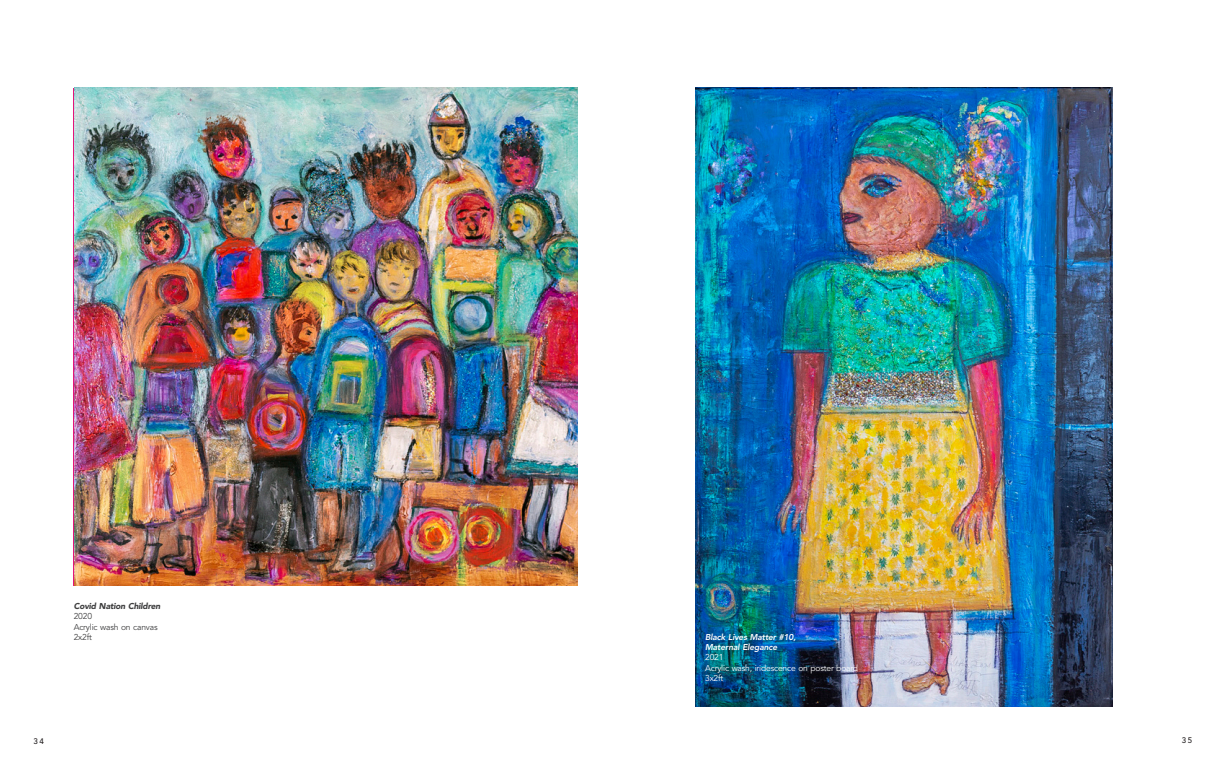
<style>
.page{position:relative;width:1224px;height:780px;background:#fff}
.page>*{position:absolute;margin:0;border:0;box-sizing:border-box;transform-origin:0 0}
.captions_-_FR{font:8.5px "Avenir LT Std";letter-spacing:-.02em;color:#fff}
.captions_-_FR-2{font:italic 800 8.5px "Avenir LT Std";letter-spacing:-.02em;color:#fff}
.captions_-_FR-3{font:8.5px/10.2px "Avenir LT Std";letter-spacing:-.02em;color:#3e3e3f}
.captions_-_FR-4{font:italic 900 8.5px "Avenir LT Std";letter-spacing:-.02em;color:#3e3e3f}
.t1{font:500 8px "Avenir LT Std";color:#231f20}
</style>
<div class="page">
<img style="left:696px;top:88px;width:417px;height:618px">
<img style="left:74px;top:88px;width:503px;height:497px">
<p class="captions_-_FR-4" style="left:74px;top:601px;width:88px">Covid Nation Children</p>
<p class="captions_-_FR-3" style="left:74px;top:611px;width:20px">2020</p>
<p class="captions_-_FR-3" style="left:74px;top:621px;width:85px">Acrylic wash on canvas<br>2x2ft</p>
<p class="captions_-_FR-2" style="left:705px;top:632px;width:92px">Black Lives Matter #10,</p>
<p class="captions_-_FR-2" style="left:705px;top:642px;width:74px">Maternal Elegance</p>
<p class="captions_-_FR" style="left:705px;top:652px;width:20px">2021</p>
<p class="captions_-_FR" style="left:705px;top:662px;width:154px">Acrylic wash, iridescence on poster board</p>
<p class="captions_-_FR" style="left:705px;top:672px;width:20px">3x2ft</p>
<p class="t1" style="left:33px;top:736px;width:12px">34</p>
<p class="t1" style="left:1182px;top:735px;width:12px">35</p>
</div>
